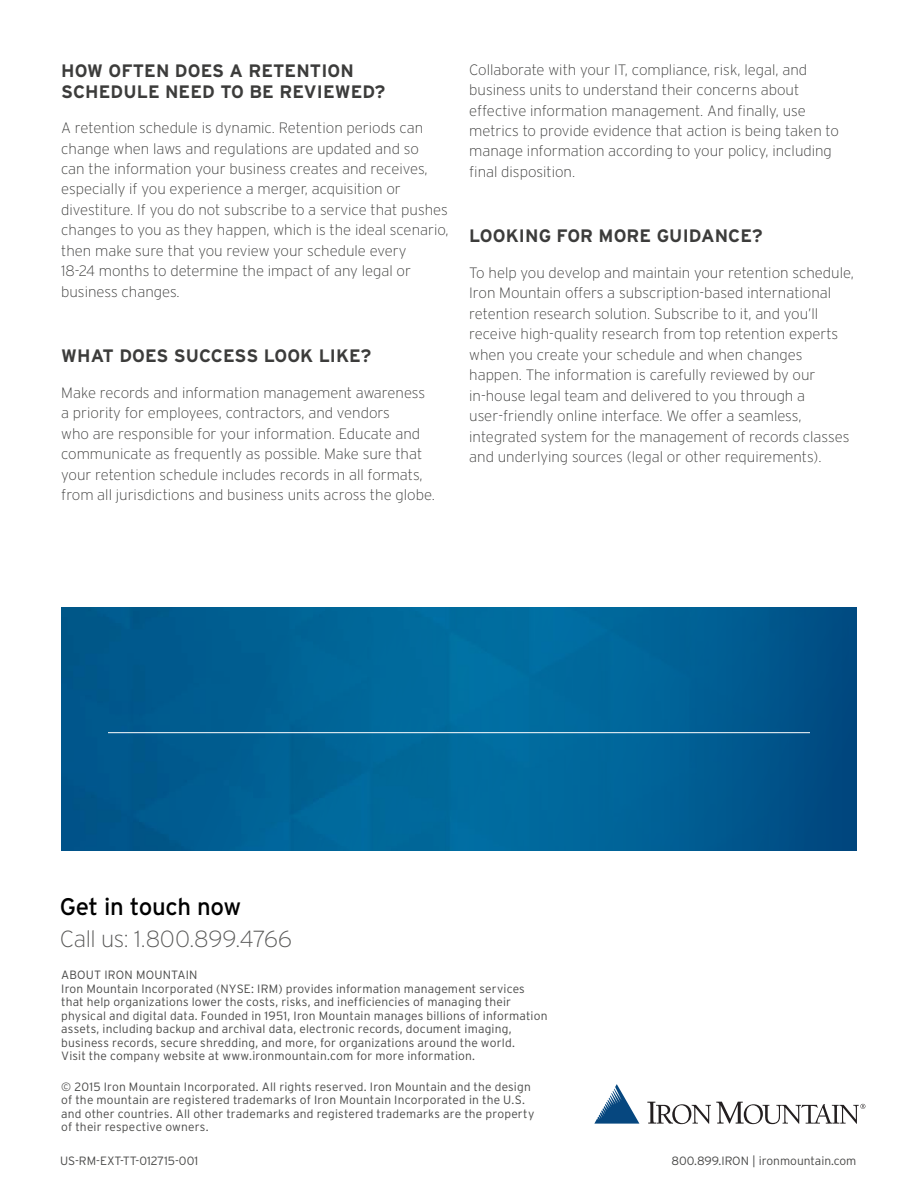
<style>
.page{position:relative;width:918px;height:1188px;background:#fff}
.page>*{position:absolute;margin:0;border:0;box-sizing:border-box;transform-origin:0 0}
.t1{font:24px "Interstate";letter-spacing:-.015em;color:#000}
.t2{font:200 23.25px "Interstate";letter-spacing:-.01em;color:#575756}
.t3{font:700 18px/20.4px "Interstate";letter-spacing:.005em;color:#3c3c3b}
.t4{font:200 15px/20.4px "Interstate";color:#3c3c3b}
.t5{font:300 12px/13.5px "Interstate";letter-spacing:.015em;color:#4a4a49}
</style>
<div class="page">
<svg style="left:647px;top:1102px;width:218px;height:22px"></svg>
<svg style="left:594px;top:1084px;width:45px;height:40px"></svg>
<svg style="left:61px;top:608px;width:796px;height:242px;background:#006094"></svg>
<hr style="left:108px;top:732px;width:702px;height:1px;background:#fff">
<p class="t3" style="left:61px;top:60px;width:326px">HOW OFTEN DOES A RETENTION<br>SCHEDULE NEED TO BE REVIEWED?</p>
<p class="t4" style="left:61px;top:117px;width:389px">A retention schedule is dynamic. Retention periods can change when laws and regulations are updated and so<br>can the information your business creates and receives, especially if you experience a merger, acquisition or divestiture. If you do not subscribe to a service that pushes changes to you as they happen, which is the ideal scenario, then make sure that you review your schedule every<br>18-24 months to determine the impact of any legal or business changes.</p>
<p class="t3" style="left:61px;top:346px;width:312px">WHAT DOES SUCCESS LOOK LIKE?</p>
<p class="t4" style="left:61px;top:382px;width:375px">Make records and information management awareness a priority for employees, contractors, and vendors<br>who are responsible for your information. Educate and communicate as frequently as possible. Make sure that your retention schedule includes records in all formats, from all jurisdictions and business units across the globe.</p>
<p class="t4" style="left:469px;top:59px;width:371px">Collaborate with your IT, compliance, risk, legal, and business units to understand their concerns about effective information management. And finally, use metrics to provide evidence that action is being taken to manage information according to your policy, including final disposition.</p>
<p class="t3" style="left:469px;top:226px;width:295px">LOOKING FOR MORE GUIDANCE?</p>
<p class="t4" style="left:469px;top:262px;width:386px">To help you develop and maintain your retention schedule, Iron Mountain offers a subscription-based international retention research solution. Subscribe to it, and you’ll receive high-quality research from top retention experts when you create your schedule and when changes happen. The information is carefully reviewed by our in-house legal team and delivered to you through a user-friendly online interface. We offer a seamless, integrated system for the management of records classes and underlying sources (legal or other requirements).</p>
<h1 class="t1" style="left:60px;top:894px;width:183px">Get in touch now</h1>
<h2 class="t2" style="left:60px;top:925px;width:234px">Call us: 1.800.899.4766</h2>
<p class="t5" style="left:61px;top:968px;width:488px">ABOUT IRON MOUNTAIN<br>Iron Mountain Incorporated (NYSE: IRM) provides information management services that help organizations lower the costs, risks, and inefficiencies of managing their physical and digital data. Founded in 1951, Iron Mountain manages billions of information assets, including backup and archival data, electronic records, document imaging, business records, secure shredding, and more, for organizations around the world.<br>Visit the company website at www.ironmountain.com for more information.</p>
<p class="t5" style="left:61px;top:1080px;width:475px">© 2015 Iron Mountain Incorporated. All rights reserved. Iron Mountain and the design of the mountain are registered trademarks of Iron Mountain Incorporated in the U.S. and other countries. All other trademarks and registered trademarks are the property of their respective owners.</p>
<p class="t5" style="left:60px;top:1153px;width:140px">US-RM-EXT-TT-012715-001</p>
<p class="t5" style="left:671px;top:1153px;width:187px">800.899.IRON | ironmountain.com</p>
<p class="t5" style="left:644px;top:1153px;width:187px">800. 99.IRON | ironmountain.com</p>
</div>
